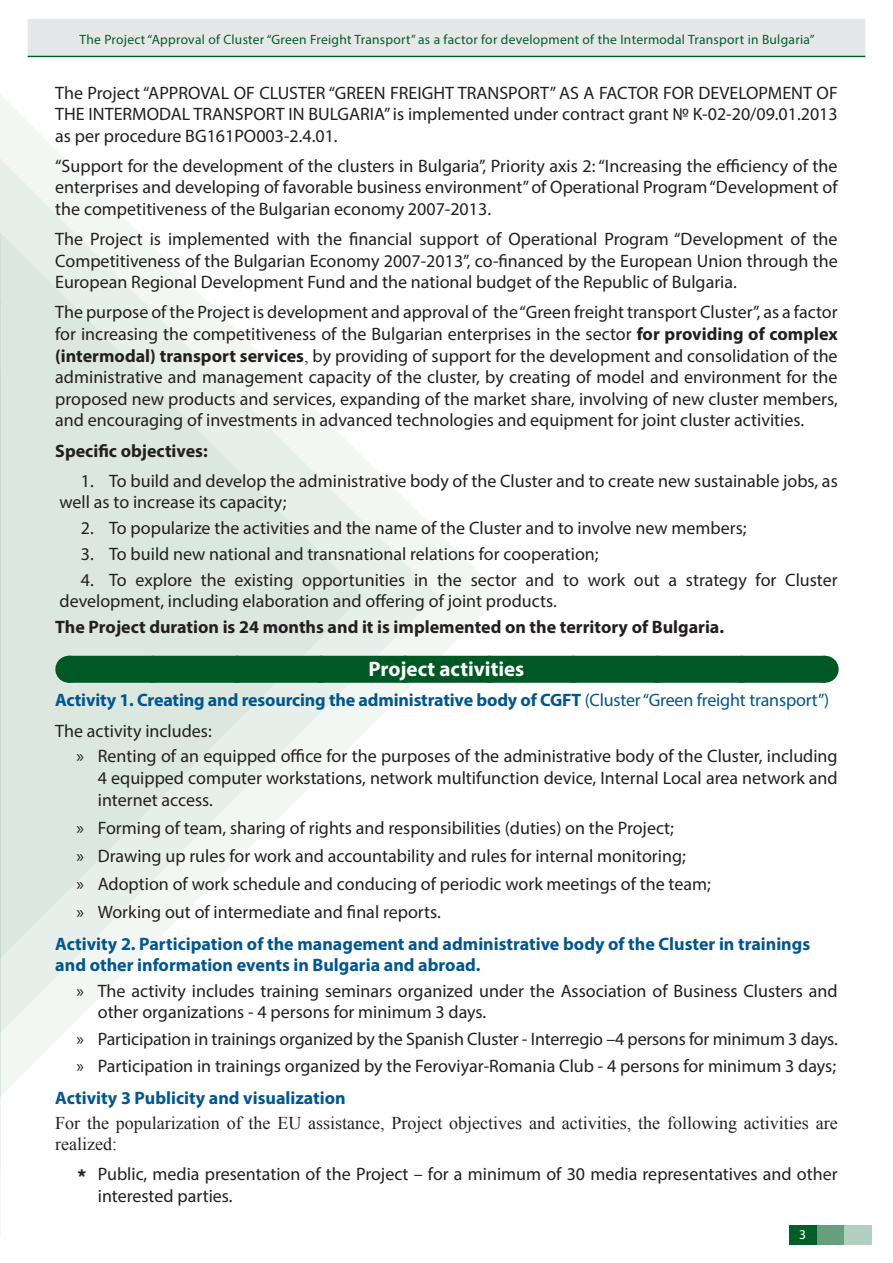
<style>
.page{position:relative;width:893px;height:1263px;background:#fff}
.page>*{position:absolute;margin:0;border:0;box-sizing:border-box;transform-origin:0 0}
.t1{font:700 21px "Myriad Pro";color:#fff}
.t2{font:18px/21.6px "Myriad Pro";color:#231f20}
.t3{font:700 18px/30.2px "Myriad Pro";color:#00568f}
.t4{font:18px/21px "Times New Roman";color:#231f20}
.t5{font:700 18px "Myriad Pro";color:#231f20}
.t6{font:13.5px "Myriad Pro";letter-spacing:.02em;color:#005f29}
.t7{font:13.5px "Myriad Pro";color:#fff}
.s1{font-weight:700}
.s2{font-family:"Times New Roman"}
.s3{font-weight:400}
.s4{font-weight:400;color:#231f20}
.s5{font-family:"Courier New";font-weight:700}
</style>
<div class="page">
<div style="left:844px;top:1225px;width:28px;height:20px;background:#b3cfbf"></div>
<div style="left:816px;top:1225px;width:28px;height:20px;background:#669f7e"></div>
<div style="left:789px;top:1225px;width:27px;height:20px;background:#005f29"></div>
<svg style="left:0;top:1097px;width:1px;height:76px"></svg>
<svg style="left:0;top:95px;width:502px;height:1002px"></svg>
<svg style="left:0;top:158px;width:437px;height:875px"></svg>
<svg style="left:0;top:232px;width:363px;height:727px;fill:#e2ece6"></svg>
<div style="left:28px;top:21px;width:837px;height:36px;background:#a7c7b5"></div>
<hr style="left:28px;top:56px;width:837px;height:1px;background:#005f29">
<div style="left:28px;top:19px;width:837px;height:36px;background:#e6e7e9"></div>
<div style="left:68px;top:656px;width:757px;height:27px;background:#005824"></div>
<svg style="left:153px;top:682px;width:629px;height:1px"></svg>
<p class="t6" style="left:80px;top:32px;width:737px">The Project “Approval of Cluster “Green Freight Transport” as a factor for development of the Intermodal Transport in Bulgaria”</p>
<p class="t2" style="left:55px;top:81px;width:784px;text-align:justify">The Project “APPROVAL OF CLUSTER “GREEN FREIGHT TRANSPORT” AS A FACTOR FOR DEVELOPMENT OF THE INTERMODAL TRANSPORT IN BULGARIA” is implemented under contract grant № K-02-20/09.01.2013 as per procedure BG161PO003-2.4.01.</p>
<p class="t2" style="left:55px;top:155px;width:784px;text-align:justify">“Support for the development of the clusters in Bulgaria”, Priority axis 2: “Increasing the efficiency of the enterprises and developing of favorable business environment” of Operational Program “Development of the competitiveness of the Bulgarian economy 2007-2013.</p>
<p class="t2" style="left:55px;top:228px;width:784px;text-align:justify">The Project is implemented with the financial support of Operational Program “Development of the Competitiveness of the Bulgarian Economy 2007-2013”, co-financed by the European Union through the European Regional Development Fund and the national budget of the Republic of Bulgaria.</p>
<p class="t2" style="left:55px;top:301px;width:784px;text-align:justify">The purpose of the Project is development and approval of the “Green freight transport Cluster”, as a factor for increasing the competitiveness of the Bulgarian enterprises in the sector <span class="s1">for providing of complex (intermodal) transport services</span><span class="s2">,</span> by providing of support for the development and consolidation of the administrative and management capacity of the cluster, by creating of model and environment for the proposed new products and services, expanding of the market share, involving of new cluster members, and encouraging of investments in advanced technologies and equipment for joint cluster activities.</p>
<p class="t5" style="left:55px;top:439px;width:154px">Specific objectives:</p>
<p class="t2" style="left:60px;top:470px;width:780px;text-indent:21px">1. To build and develop the administrative body of the Cluster and to create new sustainable jobs, as well as to increase its capacity;</p>
<p class="t2" style="left:81px;top:517px;width:667px">2. To popularize the activities and the name of the Cluster and to involve new members;</p>
<p class="t2" style="left:81px;top:543px;width:519px">3. To build new national and transnational relations for cooperation;</p>
<p class="t2" style="left:60px;top:569px;width:780px;text-indent:21px">4. To explore the existing opportunities in the sector and to work out a strategy for Cluster development, including elaboration and offering of joint products.</p>
<p class="t5" style="left:55px;top:615px;width:670px">The Project duration is 24 months and it is implemented on the territory of Bulgaria.</p>
<p class="t1" style="left:369px;top:656px;width:157px">Project activities</p>
<p class="t3" style="left:55px;top:685px;width:776px">Activity 1. Creating and resourcing the administrative body of CGFT <span class="s3">(Cluster “Green freight transport”)<br></span><span class="s4">The activity includes:</span></p>
<p class="t2" style="left:98px;top:745px;width:741px;text-align:justify;text-indent:-21px">» Renting of an equipped office for the purposes of the administrative body of the Cluster, including 4 equipped computer workstations, network multifunction device, Internal Local area network and internet access.</p>
<p class="t2" style="left:77px;top:813px;width:636px;line-height:27.9px">» Forming of team, sharing of rights and responsibilities (duties) on the Project;<br>» Drawing up rules for work and accountability and rules for internal monitoring;<br>» Adoption of work schedule and conducing of periodic work meetings of the team; » Working out of intermediate and final reports.</p>
<p class="t3" style="left:55px;top:932px;width:756px;line-height:21.6px">Activity 2. Participation of the management and administrative body of the Cluster in trainings and other information events in Bulgaria and abroad.</p>
<p class="t2" style="left:98px;top:980px;width:741px;line-height:21px;text-indent:-21px">» The activity includes training seminars organized under the Association of Business Clusters and other organizations - 4 persons for minimum 3 days.</p>
<p class="t2" style="left:77px;top:1025px;width:763px;line-height:27.5px">» Participation in trainings organized by the Spanish Cluster - Interregio –4 persons for minimum 3 days. » Participation in trainings organized by the Feroviyar-Romania Club - 4 persons for minimum 3 days;</p>
<p class="t3" style="left:55px;top:1082px;width:292px">Activity 3 Publicity and visualization</p>
<p class="t4" style="left:55px;top:1112px;width:784px">For the popularization of the EU assistance, Project objectives and activities, the following activities are realized:</p>
<p class="t2" style="left:98px;top:1163px;width:741px;text-indent:-21px"><span class="s5">*</span> Public, media presentation of the Project – for a minimum of 30 media representatives and other interested parties.</p>
<p class="t7" style="left:799px;top:1226px;width:8px">3</p>
</div>
